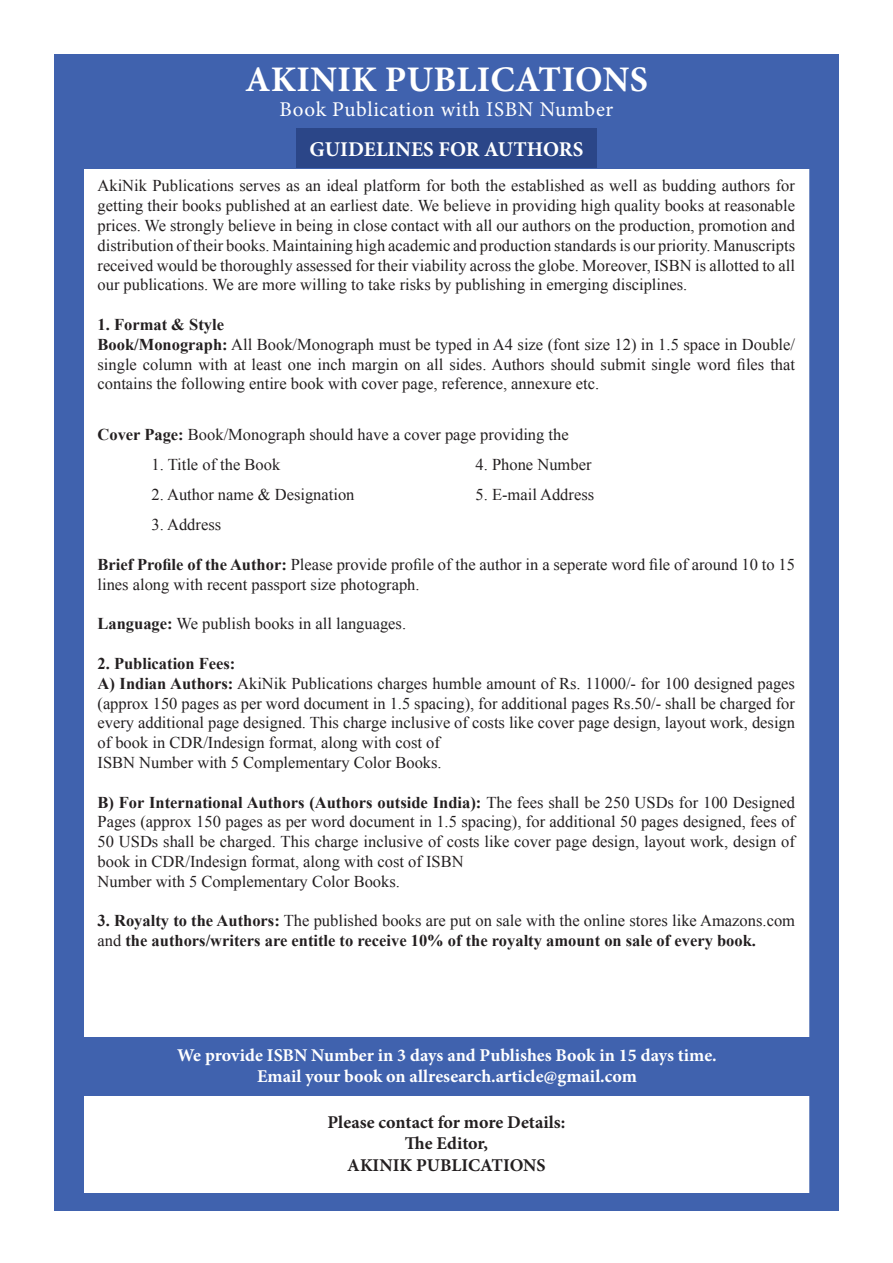
<style>
.page{position:relative;width:893px;height:1263px;background:#fff}
.page>*{position:absolute;margin:0;border:0;box-sizing:border-box;transform-origin:0 0}
.t1{font:700 36px "Minion Pro";letter-spacing:.01em;color:#fff}
.t2{font:21px "Minion Pro";letter-spacing:.03em;color:#fff}
.t3{font:700 21px "Minion Pro";color:#fff}
.t4{font:700 18px "Minion Pro";color:#fff}
.t5{font:700 18px "Minion Pro";color:#231f20}
.t6{font:16.5px/19.8px "Times New Roman";color:#231f20;text-align:justify}
.t7{font:700 16.5px/19.8px "Times New Roman";color:#231f20}
.s1{font-weight:700}
.s2{font-weight:400}
</style>
<div class="page">
<div style="left:54px;top:1192px;width:785px;height:18px;background:#4062ae"></div>
<div style="left:54px;top:54px;width:30px;height:1141px;background:#4062ae"></div>
<div style="left:809px;top:54px;width:30px;height:1143px;background:#4062ae"></div>
<div style="left:83px;top:1037px;width:728px;height:59px;background:#4062ae"></div>
<div style="left:55px;top:54px;width:783px;height:115px;background:#4062ae"></div>
<div style="left:296px;top:129px;width:300px;height:39px;background:#2b4688"></div>
<p class="t1" style="left:245px;top:54px;width:404px">AKINIK PUBLICATIONS</p>
<p class="t2" style="left:280px;top:95px;width:335px">Book Publication with ISBN Number</p>
<p class="t3" style="left:310px;top:135px;width:275px">GUIDELINES FOR AUTHORS</p>
<p class="t6" style="left:98px;top:176px;width:699px">AkiNik Publications serves as an ideal platform for both the established as well as budding authors for getting their books published at an earliest date. We believe in providing high quality books at reasonable prices. We strongly believe in being in close contact with all our authors on the production, promotion and distribution of their books. Maintaining high academic and production standards is our priority. Manuscripts received would be thoroughly assessed for their viability across the globe. Moreover, ISBN is allotted to all our publications. We are more willing to take risks by publishing in emerging disciplines.</p>
<p class="t7" style="left:98px;top:314px;width:128px">1. Format &amp; Style</p>
<p class="t6" style="left:98px;top:334px;width:699px"><span class="s1">Book/Monograph:</span> All Book/Monograph must be typed in A4 size (font size 12) in 1.5 space in Double/ single column with at least one inch margin on all sides. Authors should submit single word files that contains the following entire book with cover page, reference, annexure etc.</p>
<p class="t6" style="left:98px;top:424px;width:473px"><span class="s1">Cover Page:</span> Book/Monograph should have a cover page providing the</p>
<p class="t6" style="left:152px;top:454px;width:130px">1. Title of the Book</p>
<p class="t6" style="left:475px;top:454px;width:117px">4. Phone Number</p>
<p class="t6" style="left:152px;top:484px;width:205px">2. Author name &amp; Designation</p>
<p class="t6" style="left:475px;top:484px;width:120px">5. E-mail Address</p>
<p class="t6" style="left:152px;top:515px;width:71px">3. Address</p>
<p class="t6" style="left:98px;top:554px;width:699px"><span class="s1">Brief Profile of the Author:</span> Please provide profile of the author in a seperate word file of around 10 to 15 lines along with recent passport size photograph.</p>
<p class="t6" style="left:98px;top:614px;width:310px"><span class="s1">Language:</span> We publish books in all languages.</p>
<p class="t7" style="left:98px;top:653px;width:139px">2. Publication Fees:</p>
<p class="t6" style="left:98px;top:673px;width:699px"><span class="s1">A) Indian Authors:</span> AkiNik Publications charges humble amount of Rs. 11000/- for 100 designed pages (approx 150 pages as per word document in 1.5 spacing), for additional pages Rs.50/- shall be charged for every additional page designed. This charge inclusive of costs like cover page design, layout work, design of book in CDR/Indesign format, along with cost of</p>
<p class="t6" style="left:98px;top:752px;width:346px">ISBN Number with 5 Complementary Color Books.</p>
<p class="t6" style="left:98px;top:792px;width:699px"><span class="s1">B) For International Authors (Authors outside India):</span> The fees shall be 250 USDs for 100 Designed Pages (approx 150 pages as per word document in 1.5 spacing), for additional 50 pages designed, fees of 50 USDs shall be charged. This charge inclusive of costs like cover page design, layout work, design of book in CDR/Indesign format, along with cost of ISBN</p>
<p class="t6" style="left:98px;top:871px;width:304px">Number with 5 Complementary Color Books.</p>
<p class="t7" style="left:98px;top:911px;width:699px">3. Royalty to the Authors: <span class="s2">The published books are put on sale with the online stores like Amazons.com and</span> the authors/writers are entitle to receive 10% of the royalty amount on sale of every book.</p>
<p class="t4" style="left:177px;top:1042px;width:541px">We provide ISBN Number in 3 days and Publishes Book in 15 days time.</p>
<p class="t4" style="left:257px;top:1064px;width:381px">Email your book on allresearch.article@gmail.com</p>
<p class="t5" style="left:328px;top:1109px;width:239px">Please contact for more Details:</p>
<p class="t5" style="left:405px;top:1131px;width:85px">The Editor,</p>
<p class="t5" style="left:347px;top:1152px;width:200px">AKINIK PUBLICATIONS</p>
</div>
